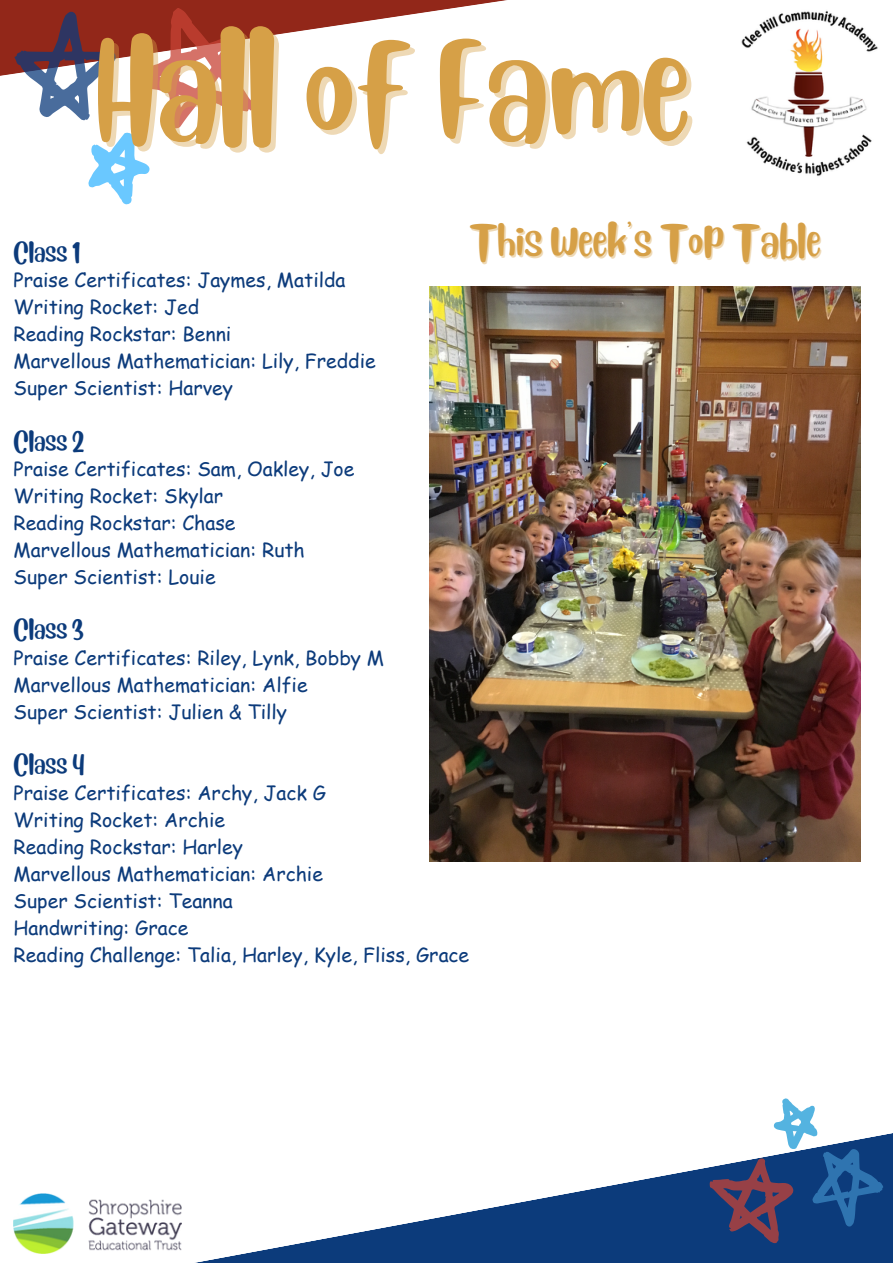
<style>
.page{position:relative;width:893px;height:1264px;background:#fff}
.page>*{position:absolute;margin:0;border:0;box-sizing:border-box;transform-origin:0 0}
.t1{font:108.6px "Blueberry";color:#d6a047}
.t2{font:32.1px "Blueberry";color:#d6a047}
.t3{font:19.5px/27px "Comic Sans MS";color:#0c3b7b}
.t4{font:19.5px "Blueberry";color:#0c3b7b}
</style>
<div class="page">
<svg style="left:0;top:0;width:507px;height:76px"></svg>
<svg style="left:13px;top:1133px;width:879px;height:129px"></svg>
<svg style="left:15px;top:8px;width:239px;height:196px"></svg>
<img style="left:741px;top:10px;width:137px;height:166px">
<img style="left:14px;top:1193px;width:167px;height:60px">
<img style="left:429px;top:286px;width:431px;height:575px">
<svg style="left:706px;top:1098px;width:183px;height:155px"></svg>
<h1 class="t1" style="left:97px;top:8px;width:595px">Hall of Fame</h1>
<h2 class="t2" style="left:469px;top:217px;width:353px">This Week's Top Table</h2>
<p class="t4" style="left:14px;top:237px;width:68px">Class 1</p>
<p class="t3" style="left:14px;top:266px;width:363px">Praise Certificates: Jaymes, Matilda<br>Writing Rocket: Jed<br>Reading Rockstar: Benni<br>Marvellous Mathematician: Lily, Freddie<br>Super Scientist: Harvey</p>
<p class="t4" style="left:14px;top:426px;width:72px">Class 2</p>
<p class="t3" style="left:14px;top:454px;width:342px">Praise Certificates: Sam, Oakley, Joe<br>Writing Rocket: Skylar<br>Reading Rockstar: Chase<br>Marvellous Mathematician: Ruth<br>Super Scientist: Louie</p>
<p class="t4" style="left:14px;top:615px;width:71px">Class 3</p>
<p class="t3" style="left:14px;top:643px;width:372px">Praise Certificates: Riley, Lynk, Bobby M<br>Marvellous Mathematician: Alfie<br>Super Scientist: Julien &amp; Tilly</p>
<p class="t4" style="left:14px;top:750px;width:72px">Class 4</p>
<p class="t3" style="left:14px;top:778px;width:457px">Praise Certificates: Archy, Jack G<br>Writing Rocket: Archie<br>Reading Rockstar: Harley<br>Marvellous Mathematician: Archie<br>Super Scientist: Teanna<br>Handwriting: Grace<br>Reading Challenge: Talia, Harley, Kyle, Fliss, Grace</p>
</div>
